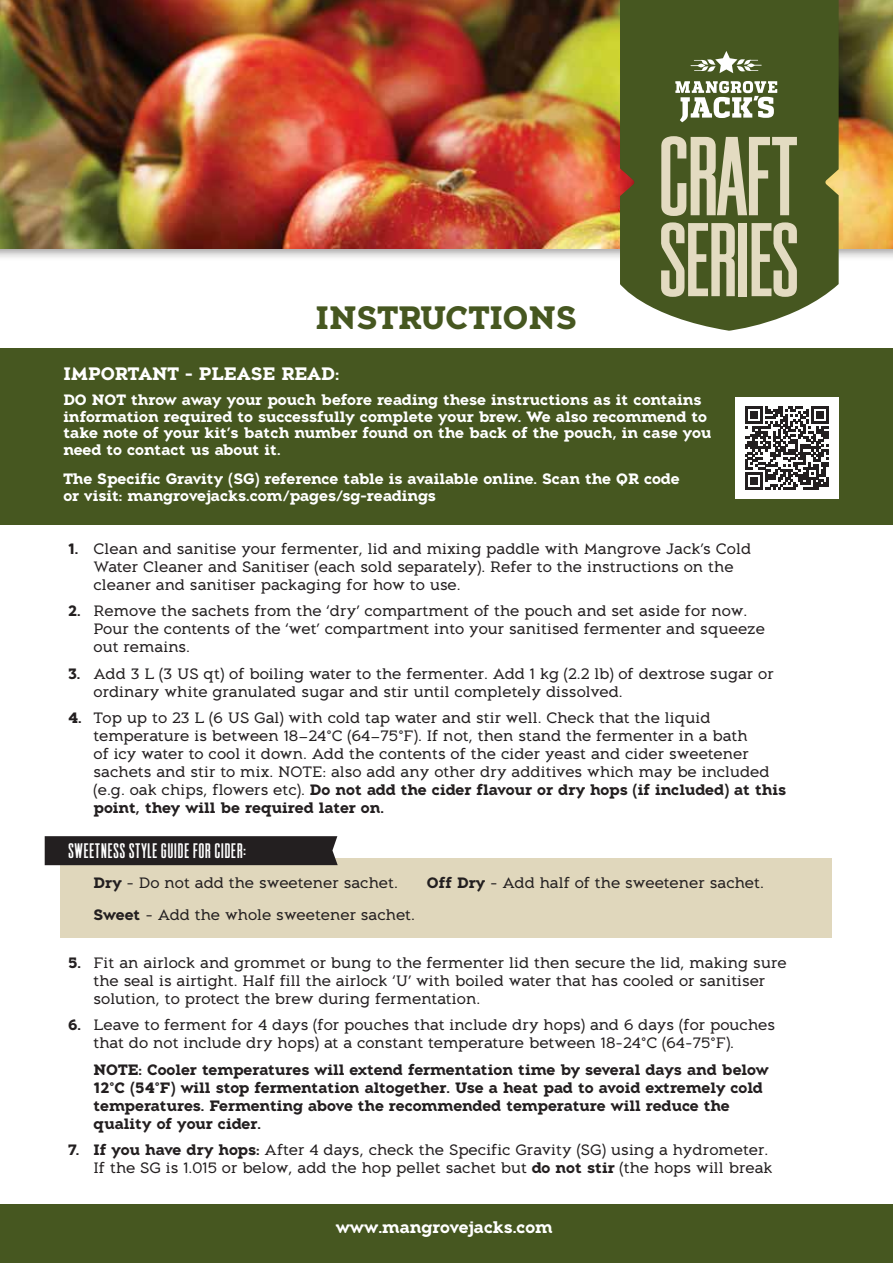
<style>
.page{position:relative;width:893px;height:1263px;background:#fff}
.page>*{position:absolute;margin:0;border:0;box-sizing:border-box;transform-origin:0 0}
.t1{font:700 32.25px "Aeron";color:#465720}
.t2{font:22.5px "Los Alamos Pro Fat Man";letter-spacing:.045em;color:#fff}
.t3{font:700 18px "Aeron";color:#fff}
.t4{font:700 16.5px "Aeron";color:#fff}
.t5{font:15px/18px "Aeron";color:#231f20}
.t6{font:700 15px/16.5px "Aeron";color:#fff}
.t7{font:700 15px/18px "Aeron";color:#231f20}
.s1{font-weight:700}
</style>
<div class="page">
<div style="left:0;top:0;width:893px;height:261px;background:#231f20;opacity:.45"></div>
<img style="left:0;top:0;width:893px;height:248px">
<div style="left:60px;top:858px;width:771px;height:80px;background:#e0d7bc"></div>
<div style="left:45px;top:836px;width:293px;height:29px;background:#231f20"></div>
<div style="left:0;top:349px;width:893px;height:176px;background:#465720"></div>
<div style="left:735px;top:397px;width:103px;height:102px;background:#fff"></div>
<svg style="left:745px;top:406px;width:83px;height:84px"></svg>
<div style="left:0;top:1204px;width:893px;height:59px;background:#465720"></div>
<svg style="left:620px;top:0;width:219px;height:331px;background:#566533"></svg>
<div style="left:739px;top:223px;width:8px;height:73px;background:#e3dbc1"></div>
<svg style="left:752px;top:222px;width:45px;height:75px;background:#9fa27b"></svg>
<svg style="left:661px;top:222px;width:74px;height:75px;background:#a2a47e"></svg>
<svg style="left:661px;top:136px;width:136px;height:80px;background:#9b9e77"></svg>
<svg style="left:691px;top:51px;width:71px;height:22px"></svg>
<svg style="left:675px;top:81px;width:102px;height:41px"></svg>
<h1 class="t1" style="left:316px;top:299px;width:263px">INSTRUCTIONS</h1>
<p class="t3" style="left:63px;top:363px;width:277px">IMPORTANT - PLEASE READ:</p>
<p class="t6" style="left:63px;top:392px;width:649px">DO NOT throw away your pouch before reading these instructions as it contains information required to successfully complete your brew. We also recommend to take note of your kit’s batch number found on the back of the pouch, in case you need to contact us about it.</p>
<p class="t6" style="left:63px;top:471px;width:618px">The Specific Gravity (SG) reference table is available online. Scan the QR code or visit: mangrovejacks.com/pages/sg-readings</p>
<p class="t5" style="left:94px;top:540px;width:659px;text-indent:-26px"><span class="s1">1.</span> Clean and sanitise your fermenter, lid and mixing paddle with Mangrove Jack’s Cold<br>Water Cleaner and Sanitiser (each sold separately). Refer to the instructions on the cleaner and sanitiser packaging for how to use.</p>
<p class="t5" style="left:94px;top:602px;width:673px;text-indent:-26px"><span class="s1">2.</span> Remove the sachets from the ‘dry’ compartment of the pouch and set aside for now.<br>Pour the contents of the ‘wet’ compartment into your sanitised fermenter and squeeze out remains.</p>
<p class="t5" style="left:94px;top:665px;width:682px;text-indent:-26px"><span class="s1">3.</span> Add 3 L (3 US qt) of boiling water to the fermenter. Add 1 kg (2.2 lb) of dextrose sugar or ordinary white granulated sugar and stir until completely dissolved.</p>
<p class="t5" style="left:94px;top:709px;width:694px;text-indent:-26px"><span class="s1">4.</span> Top up to 23 L (6 US Gal) with cold tap water and stir well. Check that the liquid temperature is between 18–24°C (64–75°F). If not, then stand the fermenter in a bath<br>of icy water to cool it down. Add the contents of the cider yeast and cider sweetener sachets and stir to mix. NOTE: also add any other dry additives which may be included (e.g. oak chips, flowers etc). <span class="s1">Do not add the cider flavour or dry hops (if included) at this point, they will be required later on.</span></p>
<h2 class="t2" style="left:69px;top:837px;width:179px">SWEETNESS STYLE GUIDE FOR CIDER:</h2>
<p class="t5" style="left:94px;top:874px;width:306px"><span class="s1">Dry</span> - Do not add the sweetener sachet.</p>
<p class="t5" style="left:427px;top:874px;width:339px"><span class="s1">Off Dry</span> - Add half of the sweetener sachet.</p>
<p class="t5" style="left:94px;top:906px;width:323px"><span class="s1">Sweet</span> - Add the whole sweetener sachet.</p>
<p class="t5" style="left:94px;top:953px;width:695px;text-indent:-26px"><span class="s1">5.</span> Fit an airlock and grommet or bung to the fermenter lid then secure the lid, making sure the seal is airtight. Half fill the airlock ‘U’ with boiled water that has cooled or sanitiser solution, to protect the brew during fermentation.</p>
<p class="t5" style="left:94px;top:1016px;width:683px;text-indent:-26px"><span class="s1">6.</span> Leave to ferment for 4 days (for pouches that include dry hops) and 6 days (for pouches that do not include dry hops) at a constant temperature between 18-24°C (64-75°F).</p>
<p class="t7" style="left:94px;top:1060px;width:677px">NOTE: Cooler temperatures will extend fermentation time by several days and below 12°C (54°F) will stop fermentation altogether. Use a heat pad to avoid extremely cold temperatures. Fermenting above the recommended temperature will reduce the quality of your cider.</p>
<p class="t5" style="left:68px;top:1141px;width:706px;text-align:right"><span class="s1">7. If you have dry hops:</span> After 4 days, check the Specific Gravity (SG) using a hydrometer.<br>If the SG is 1.015 or below, add the hop pellet sachet but <span class="s1">do not stir</span> (the hops will break</p>
<p class="t4" style="left:336px;top:1218px;width:219px">www.mangrovejacks.com</p>
</div>
